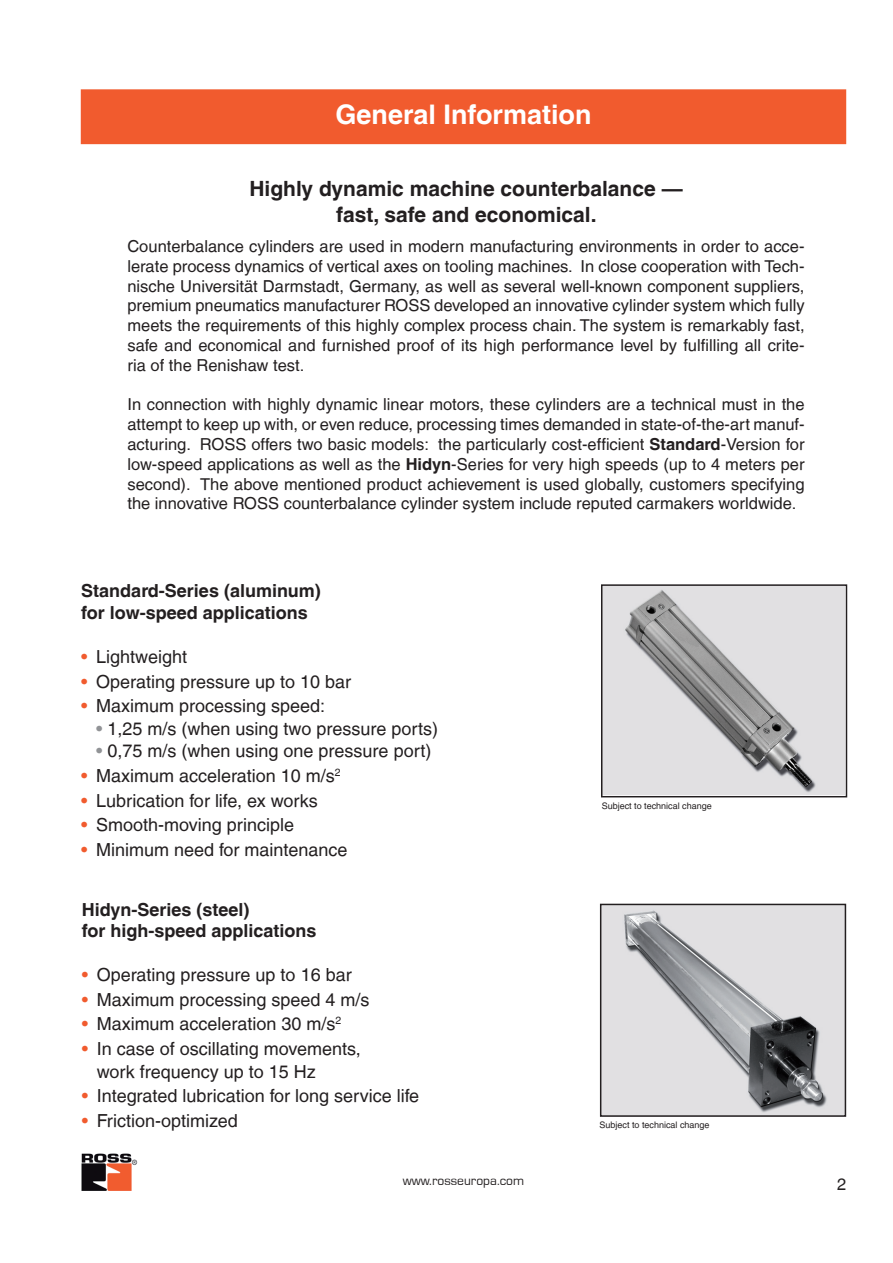
<style>
.page{position:relative;width:893px;height:1263px;background:#fff}
.page>*{position:absolute;margin:0;border:0;box-sizing:border-box;transform-origin:0 0}
.t1{font:700 27px "Helvetica LT";color:#fff}
.t2{font:700 21px/25.2px "Helvetica LT";color:#231f20;text-align:center}
.t3{font:18px/22.5px "Helvetica LT";color:#231f20}
.t4{font:700 18px/21.6px "Helvetica LT";color:#231f20}
.t5{font:16.5px/19.8px "Helvetica LT";color:#231f20;text-align:justify}
.t6{font:13.5px "Eurostile T";color:#231f20}
.t7{font:9px "Helvetica LT";color:#231f20}
.s1{font-weight:700}
.s2{color:#f15b2e}
.s3{color:#919396}
</style>
<div class="page">
<img style="left:81px;top:1153px;width:56px;height:38px">
<div style="left:81px;top:89px;width:765px;height:55px;background:#f15b2e;border:3px solid #f15b2e"></div>
<img style="left:604px;top:587px;width:240px;height:207px">
<div style="left:601px;top:584px;width:246px;height:213px;border:2px solid #231f20"></div>
<img style="left:603px;top:907px;width:240px;height:207px">
<div style="left:600px;top:904px;width:246px;height:213px;border:2px solid #231f20"></div>
<h1 class="t1" style="left:335px;top:98px;width:258px">General Information</h1>
<p class="t2" style="left:249px;top:176px;width:435px">Highly dynamic machine counterbalance — fast, safe and economical.</p>
<p class="t5" style="left:127px;top:236px;width:679px">Counterbalance cylinders are used in modern manufacturing environments in order to acce&shy;lerate process dynamics of vertical axes on tooling machines. In close cooperation with Tech&shy;nische Universität Darmstadt, Germany, as well as several well-known component suppliers, premium pneumatics manufacturer ROSS developed an innovative cylinder system which fully meets the requirements of this highly complex process chain. The system is remarkably fast, safe and economical and furnished proof of its high performance level by fulfilling all crite&shy;ria of the Renishaw test.</p>
<p class="t5" style="left:127px;top:395px;width:679px">In connection with highly dynamic linear motors, these cylinders are a technical must in the attempt to keep up with, or even reduce, processing times demanded in state-of-the-art manuf&shy;acturing. ROSS offers two basic models: the particularly cost-efficient <span class="s1">Standard</span>-Version for low-speed applications as well as the <span class="s1">Hidyn</span>-Series for very high speeds (up to 4 meters per second). The above mentioned product achievement is used globally, customers specifying the innovative ROSS counterbalance cylinder system include reputed carmakers worldwide.</p>
<p class="t4" style="left:81px;top:580px;width:241px">Standard-Series (aluminum) for low-speed applications</p>
<p class="t3" style="left:81px;top:646px;width:107px"><span class="s2">•</span> Lightweight</p>
<p class="t3" style="left:81px;top:670px;width:271px"><span class="s2">•</span> Operating pressure up to 10 bar</p>
<p class="t3" style="left:81px;top:695px;width:245px"><span class="s2">•</span> Maximum processing speed:</p>
<p class="t3" style="left:96px;top:717px;width:343px"><span class="s3">•</span> 1,25 m/s (when using two pressure ports)</p>
<p class="t3" style="left:96px;top:740px;width:337px"><span class="s3">•</span> 0,75 m/s (when using one pressure port)</p>
<p class="t3" style="left:81px;top:764px;width:261px"><span class="s2">•</span> Maximum acceleration 10 m/s<sup>2</sup></p>
<p class="t3" style="left:81px;top:789px;width:238px"><span class="s2">•</span> Lubrication for life, ex works</p>
<p class="t3" style="left:81px;top:814px;width:214px"><span class="s2">•</span> Smooth-moving principle</p>
<p class="t3" style="left:81px;top:838px;width:268px"><span class="s2">•</span> Minimum need for maintenance</p>
<p class="t4" style="left:82px;top:898px;width:236px">Hidyn-Series (steel)<br>for high-speed applications</p>
<p class="t3" style="left:82px;top:964px;width:271px"><span class="s2">•</span> Operating pressure up to 16 bar</p>
<p class="t3" style="left:82px;top:988px;width:289px"><span class="s2">•</span> Maximum processing speed 4 m/s</p>
<p class="t3" style="left:82px;top:1013px;width:261px"><span class="s2">•</span> Maximum acceleration 30 m/s<sup>2</sup></p>
<p class="t3" style="left:97px;top:1037px;width:266px;text-indent:-15px"><span class="s2">•</span> In case of oscillating movements, work frequency up to 15 Hz</p>
<p class="t3" style="left:82px;top:1084px;width:339px"><span class="s2">•</span> Integrated lubrication for long service life</p>
<p class="t3" style="left:82px;top:1109px;width:158px"><span class="s2">•</span> Friction-optimized</p>
<p class="t7" style="left:602px;top:801px;width:112px">Subject to technical change</p>
<p class="t7" style="left:600px;top:1119px;width:112px">Subject to technical change</p>
<p class="t6" style="left:403px;top:1173px;width:123px">www.rosseuropa.com</p>
<p class="t5" style="left:837px;top:1174px;width:11px">2</p>
</div>
